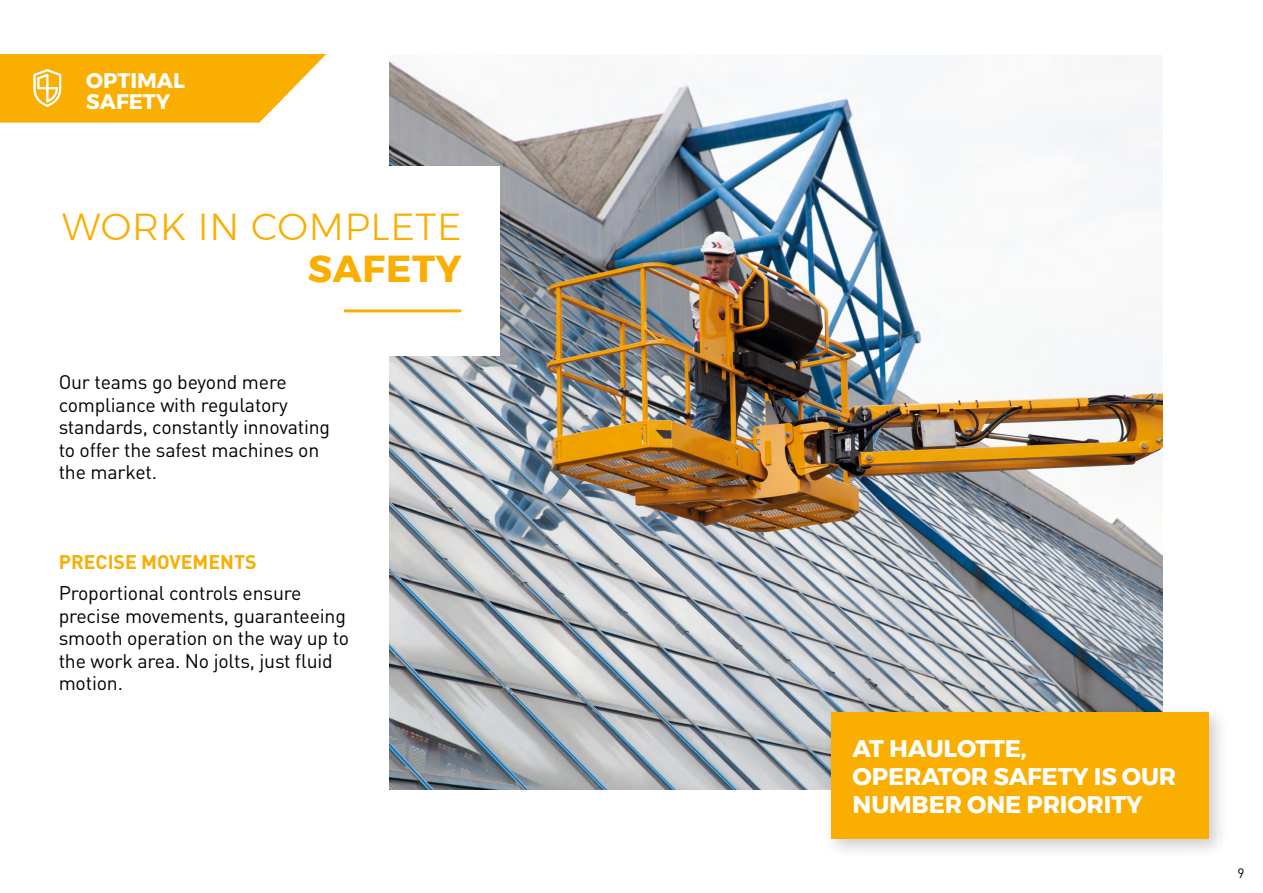
<style>
.page{position:relative;width:1263px;height:893px;background:#fff}
.page>*{position:absolute;margin:0;border:0;box-sizing:border-box;transform-origin:0 0}
.t1{font:300 37.5px "Montserrat";letter-spacing:.02em;color:#f9ae00}
.t2{font:700 37.5px "Montserrat";letter-spacing:.02em;color:#f9ae00}
.t3{font:700 24px/28.3px "Montserrat";letter-spacing:-.005em;color:#fff}
.t4{font:700 21px/21px "Montserrat";color:#fff}
.t5{font:19.5px/22.5px "DIN Pro";letter-spacing:-.01em;color:#000}
.t6{font:700 19.5px "DIN Pro";color:#f9ae00}
.t7{font:13.5px "DIN Pro";color:#000}
</style>
<div class="page">
<img style="left:389px;top:55px;width:773px;height:734px">
<svg style="left:0;top:54px;width:326px;height:69px;background:#f9b71f"></svg>
<div style="left:26px;top:166px;width:474px;height:190px;background:#fff"></div>
<hr style="left:345px;top:309px;width:115px;height:3px;background:#f9ae00">
<div style="left:823px;top:704px;width:406px;height:155px;background:#000;opacity:.2"></div>
<div style="left:831px;top:712px;width:378px;height:127px;background:#f9ae00"></div>
<p class="t4" style="left:86px;top:70px;width:100px">OPTIMAL<br>SAFETY</p>
<p class="t1" style="left:62px;top:199px;width:401px">WORK IN COMPLETE</p>
<p class="t2" style="left:308px;top:239px;width:155px">SAFETY</p>
<p class="t5" style="left:59px;top:370px;width:273px">Our teams go beyond mere compliance with regulatory standards, constantly innovating to offer the safest machines on the market.</p>
<p class="t6" style="left:59px;top:549px;width:199px">PRECISE MOVEMENTS</p>
<p class="t5" style="left:59px;top:581px;width:292px">Proportional controls ensure precise movements, guaranteeing smooth operation on the way up to the work area. No jolts, just fluid motion.</p>
<p class="t3" style="left:853px;top:734px;width:325px">AT HAULOTTE,<br>OPERATOR SAFETY IS OUR</p>
<p class="t3" style="left:853px;top:791px;width:291px">NUMBER ONE PRIORITY</p>
<p class="t7" style="left:1237px;top:864px;width:9px">9</p>
</div>
